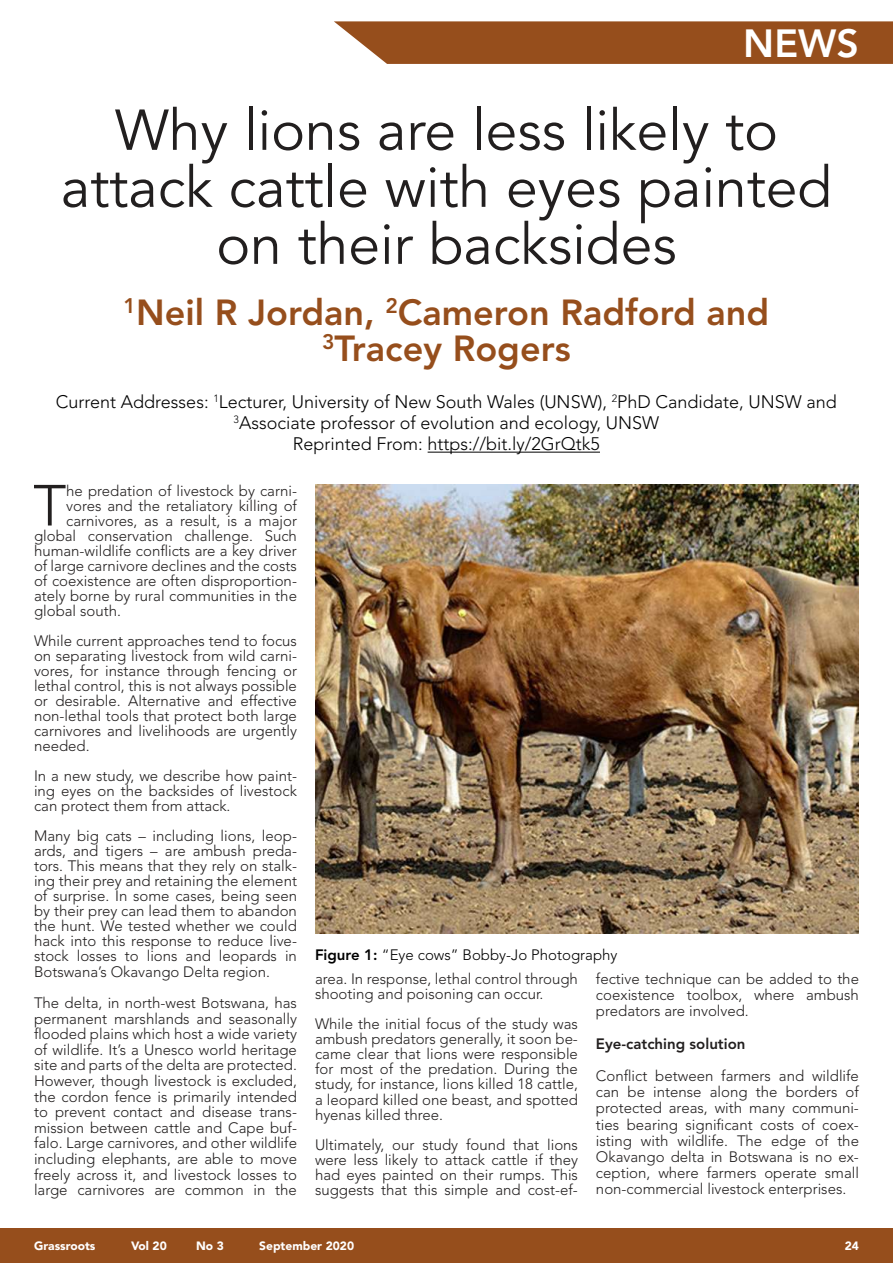
<style>
.page{position:relative;width:893px;height:1263px;background:#fff}
.page>*{position:absolute;margin:0;border:0;box-sizing:border-box;transform-origin:0 0}
.t1{font:300 57.3px "Avenir LT Std";color:#221f1f}
.t2{font:57px/57px "Avenir LT Std";color:#221f1f;text-align:center}
.t3{font:800 39px "Avenir LT Std";color:#fff}
.t4{font:800 36px/36px "Avenir LT Std";color:#964e1c;text-align:center}
.t5{font:300 18px/21px "Avenir LT Std";color:#000;text-align:center}
.t6{font:300 15px/15.1px "Avenir LT Std";color:#221f1f;text-align:justify}
.t7{font:300 15px "Avenir LT Std";color:#000}
.t8{font:800 15px "Avenir LT Std";color:#221f1f}
.t9{font:900 12px "Avenir LT Std";color:#fff}
.s1{font-weight:800}
</style>
<div class="page">
<div style="left:0;top:1229px;width:893px;height:34px;background:#964e1c"></div>
<svg style="left:334px;top:21px;width:559px;height:43px;background:#9c5829"></svg>
<hr style="left:428px;top:452px;width:172px;height:1px;background:#000">
<img style="left:315px;top:484px;width:544px;height:449px">
<h3 class="t3" style="left:743px;top:27px;width:117px">NEWS</h3>
<h2 class="t2" style="left:61px;top:108px;width:773px">Why lions are less likely to attack cattle with eyes painted on their backsides</h2>
<h3 class="t4" style="left:124px;top:297px;width:647px"><sup>1</sup>Neil R Jordan, <sup>2</sup>Cameron Radford and<br><sup>3</sup>Tracey Rogers</h3>
<p class="t5" style="left:56px;top:393px;width:782px">Current Addresses: <sup>1</sup>Lecturer, University of New South Wales (UNSW), <sup>2</sup>PhD Candidate, UNSW and<br><sup>3</sup>Associate professor of evolution and ecology, UNSW<br>Reprinted From: https://bit.ly/2GrQtk5</p>
<h1 class="t1" style="left:33px;top:480px;width:34px">T</h1>
<p class="t6" style="left:66px;top:484px;width:232px">he predation of livestock by carni-</p>
<p class="t6" style="left:66px;top:499px;width:232px">vores and the retaliatory killing of</p>
<p class="t6" style="left:66px;top:514px;width:232px">carnivores, as a result, is a major</p>
<p class="t6" style="left:34px;top:529px;width:264px">global conservation challenge. Such</p>
<p class="t6" style="left:34px;top:544px;width:264px">human-wildlife conflicts are a key driver</p>
<p class="t6" style="left:34px;top:559px;width:264px">of large carnivore declines and the costs</p>
<p class="t6" style="left:34px;top:574px;width:264px">of coexistence are often disproportion-</p>
<p class="t6" style="left:34px;top:589px;width:264px">ately borne by rural communities in the</p>
<p class="t6" style="left:34px;top:604px;width:89px">global south.</p>
<p class="t6" style="left:34px;top:634px;width:264px">While current approaches tend to focus on separating livestock from wild carni&shy;vores, for instance through fencing or lethal control, this is not always possible or desirable. Alternative and effective non-lethal tools that protect both large carnivores and livelihoods are urgently needed.</p>
<p class="t6" style="left:34px;top:769px;width:264px">In a new study, we describe how paint&shy;ing eyes on the backsides of livestock can protect them from attack.</p>
<p class="t6" style="left:34px;top:829px;width:264px">Many big cats – including lions, leop&shy;ards, and tigers – are ambush preda&shy;tors. This means that they rely on stalk&shy;ing their prey and retaining the element of surprise. In some cases, being seen by their prey can lead them to abandon the hunt. We tested whether we could hack into this response to reduce live&shy;stock losses to lions and leopards in Botswana’s Okavango Delta region.</p>
<p class="t6" style="left:34px;top:996px;width:264px;line-height:15.6px">The delta, in north-west Botswana, has permanent marshlands and seasonally flooded plains which host a wide variety of wildlife. It’s a Unesco world heritage site and parts of the delta are protected.<br>However, though livestock is excluded, the cordon fence is primarily intended to prevent contact and disease trans&shy;mission between cattle and Cape buf&shy;falo. Large carnivores, and other wildlife including elephants, are able to move freely across it, and livestock losses to large carnivores are common in the</p>
<p class="t7" style="left:315px;top:948px;width:304px"><span class="s1">Figure 1:</span> “Eye cows” Bobby-Jo Photography</p>
<p class="t6" style="left:315px;top:972px;width:264px">area. In response, lethal control through shooting and poisoning can occur.</p>
<p class="t6" style="left:315px;top:1017px;width:264px">While the initial focus of the study was ambush predators generally, it soon be&shy;came clear that lions were responsible for most of the predation. During the study, for instance, lions killed 18 cattle, a leopard killed one beast, and spotted hyenas killed three.</p>
<p class="t6" style="left:315px;top:1138px;width:264px">Ultimately, our study found that lions were less likely to attack cattle if they had eyes painted on their rumps. This suggests that this simple and cost-ef-</p>
<p class="t6" style="left:596px;top:971px;width:264px;line-height:16.2px">fective technique can be added to the coexistence toolbox, where ambush predators are involved.</p>
<p class="t8" style="left:596px;top:1037px;width:151px">Eye-catching solution</p>
<p class="t6" style="left:596px;top:1069px;width:264px;line-height:16.2px">Conflict between farmers and wildlife can be intense along the borders of protected areas, with many communi&shy;ties bearing significant costs of coex&shy;isting with wildlife. The edge of the Okavango delta in Botswana is no ex&shy;ception, where farmers operate small non-commercial livestock enterprises.</p>
<p class="t9" style="left:34px;top:1241px;width:63px">Grassroots</p>
<p class="t9" style="left:131px;top:1241px;width:37px">Vol 20</p>
<p class="t9" style="left:196px;top:1241px;width:29px">No 3</p>
<p class="t9" style="left:259px;top:1241px;width:96px">September 2020</p>
<p class="t9" style="left:845px;top:1240px;width:16px">24</p>
</div>
